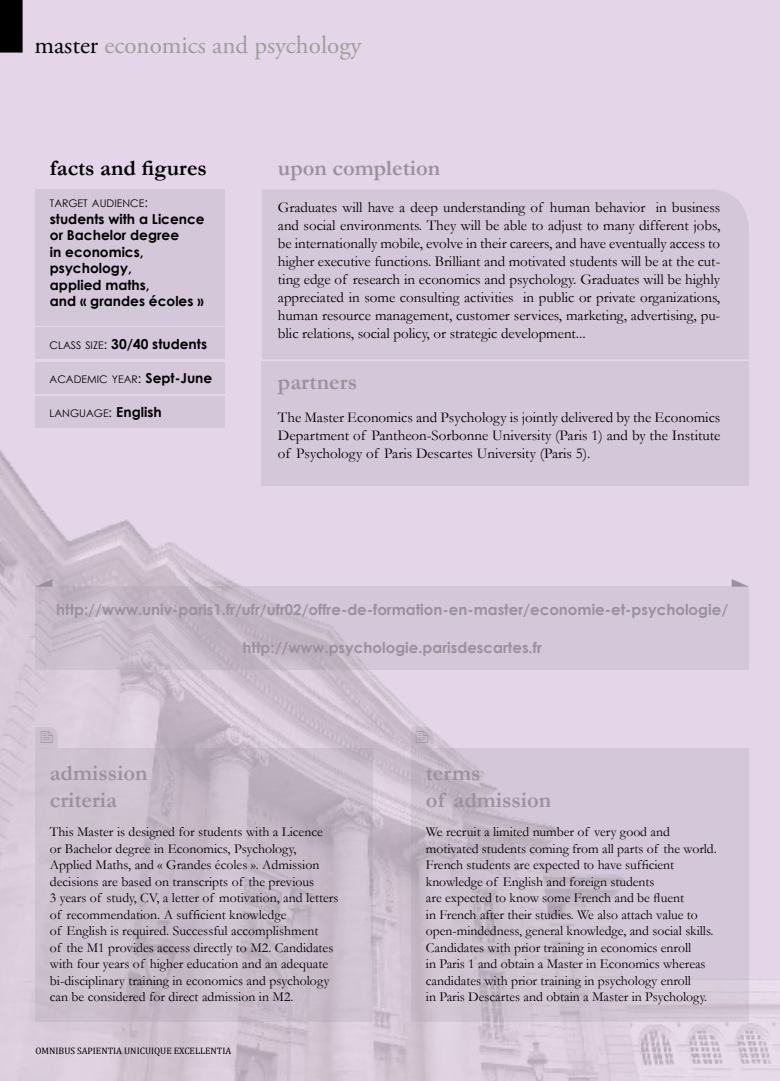
<style>
.page{position:relative;width:780px;height:1081px;background:#e4d5e9}
.page>*{position:absolute;margin:0;border:0;box-sizing:border-box;transform-origin:0 0}
.t1{font:25px "Adobe Garamond Pro";color:#9e9d9d}
.t2{font:700 22.5px/27px "Garamond";color:#9b919e}
.t3{font:700 22.5px "Garamond";color:#000}
.t4{font:15px/18px "Garamond";letter-spacing:-.005em;color:#000;text-align:justify}
.t5{font:700 15px "Century Gothic";color:#9b919e}
.t6{font:13.75px/16.5px "Garamond";color:#000}
.t7{font:700 13.75px/16.5px "Century Gothic";color:#000}
.t8{font:10.5px "Century Gothic";color:#000}
.t9{font:9.38px "Cambria";color:#000}
.s1{color:#000}
.s2{font-size:12.5px}
.s3{font-weight:400;font-size:10.5px}
.s4{font-weight:400;font-size:12.5px}
.s5{font-weight:700;font-size:13.75px}
</style>
<div class="page">
<img style="left:0;top:424px;width:779px;height:657px">
<svg style="left:411px;top:748px;width:338px;height:274px;fill:#d5c7d8"></svg>
<svg style="left:35px;top:748px;width:338px;height:274px;background:#c8bbca"></svg>
<div style="left:262px;top:190px;width:487px;height:169px;background:#d5c7da"></div>
<div style="left:262px;top:362px;width:487px;height:124px;background:#d5c7da"></div>
<div style="left:35px;top:189px;width:189px;height:136px;background:#d5c7da"></div>
<div style="left:35px;top:327px;width:189px;height:32px;background:#d5c7da"></div>
<div style="left:35px;top:362px;width:189px;height:32px;background:#d5c7da"></div>
<div style="left:35px;top:396px;width:189px;height:31px;background:#d5c7da"></div>
<svg style="left:36px;top:587px;width:713px;height:83px;fill:#d5c7da"></svg>
<svg style="left:35px;top:579px;width:17px;height:8px"></svg>
<svg style="left:731px;top:579px;width:18px;height:8px"></svg>
<div style="left:0;top:0;width:23px;height:53px;background:#000"></div>
<svg style="left:35px;top:727px;width:23px;height:21px"></svg>
<svg style="left:411px;top:727px;width:22px;height:21px"></svg>
<h1 class="t1" style="left:34px;top:30px;width:328px"><span class="s1">master</span> economics and psychology</h1>
<h2 class="t3" style="left:50px;top:153px;width:159px">facts and figures</h2>
<p class="t8" style="left:50px;top:196px;width:99px">TARGET AUDIENCE<span class="s2">:</span></p>
<p class="t7" style="left:50px;top:210px;width:156px">students with a Licence or Bachelor degree<br>in economics, psychology,<br>applied maths,<br>and « grandes écoles »</p>
<p class="t7" style="left:50px;top:335px;width:159px"><span class="s3">CLASS SIZE</span><span class="s4">:</span> 30/40 students</p>
<p class="t8" style="left:50px;top:372px;width:164px">ACADEMIC YEAR<span class="s2">:</span> <span class="s5">Sept-June</span></p>
<p class="t8" style="left:50px;top:406px;width:113px">LANGUAGE<span class="s2">:</span> <span class="s5">English</span></p>
<h2 class="t2" style="left:278px;top:155px;width:164px">upon completion</h2>
<p class="t4" style="left:278px;top:198px;width:444px">Graduates will have a deep understanding of human behavior in business and social environments. They will be able to adjust to many different jobs, be internationally mobile, evolve in their careers, and have eventually access to higher executive functions. Brilliant and motivated students will be at the cut&shy;ting edge of research in economics and psychology. Graduates will be highly appreciated in some consulting activities in public or private organizations, human resource management, customer services, marketing, advertising, pu&shy;blic relations, social policy, or strategic development...</p>
<h2 class="t2" style="left:278px;top:368px;width:81px">partners</h2>
<p class="t4" style="left:278px;top:407px;width:444px">The Master Economics and Psychology is jointly delivered by the Economics Department of Pantheon-Sorbonne University (Paris 1) and by the Institute of Psychology of Paris Descartes University (Paris 5).</p>
<p class="t5" style="left:56px;top:598px;width:673px">http://www.univ-paris1.fr/ufr/ufr02/offre-de-formation-en-master/economie-et-psychologie/</p>
<p class="t5" style="left:242px;top:636px;width:301px">http://www.psychologie.parisdescartes.fr</p>
<h2 class="t2" style="left:50px;top:759px;width:99px">admission criteria</h2>
<h2 class="t2" style="left:426px;top:759px;width:127px">terms<br>of admission</h2>
<p class="t6" style="left:50px;top:823px;width:290px">This Master is designed for students with a Licence<br>or Bachelor degree in Economics, Psychology, Applied Maths, and « Grandes écoles ». Admission decisions are based on transcripts of the previous<br>3 years of study, CV, a letter of motivation, and letters of recommendation. A sufficient knowledge<br>of English is required. Successful accomplishment<br>of the M1 provides access directly to M2. Candidates with four years of higher education and an adequate bi-disciplinary training in economics and psychology can be considered for direct admission in M2.</p>
<p class="t6" style="left:426px;top:823px;width:292px">We recruit a limited number of very good and motivated students coming from all parts of the world.<br>French students are expected to have sufficient knowledge of English and foreign students<br>are expected to know some French and be fluent<br>in French after their studies. We also attach value to open-mindedness, general knowledge, and social skills.<br>Candidates with prior training in economics enroll<br>in Paris 1 and obtain a Master in Economics whereas candidates with prior training in psychology enroll<br>in Paris Descartes and obtain a Master in Psychology.</p>
<p class="t9" style="left:35px;top:1045px;width:197px">OMNIBUS SAPIENTIA UNICUIQUE EXCELLENTIA</p>
</div>
